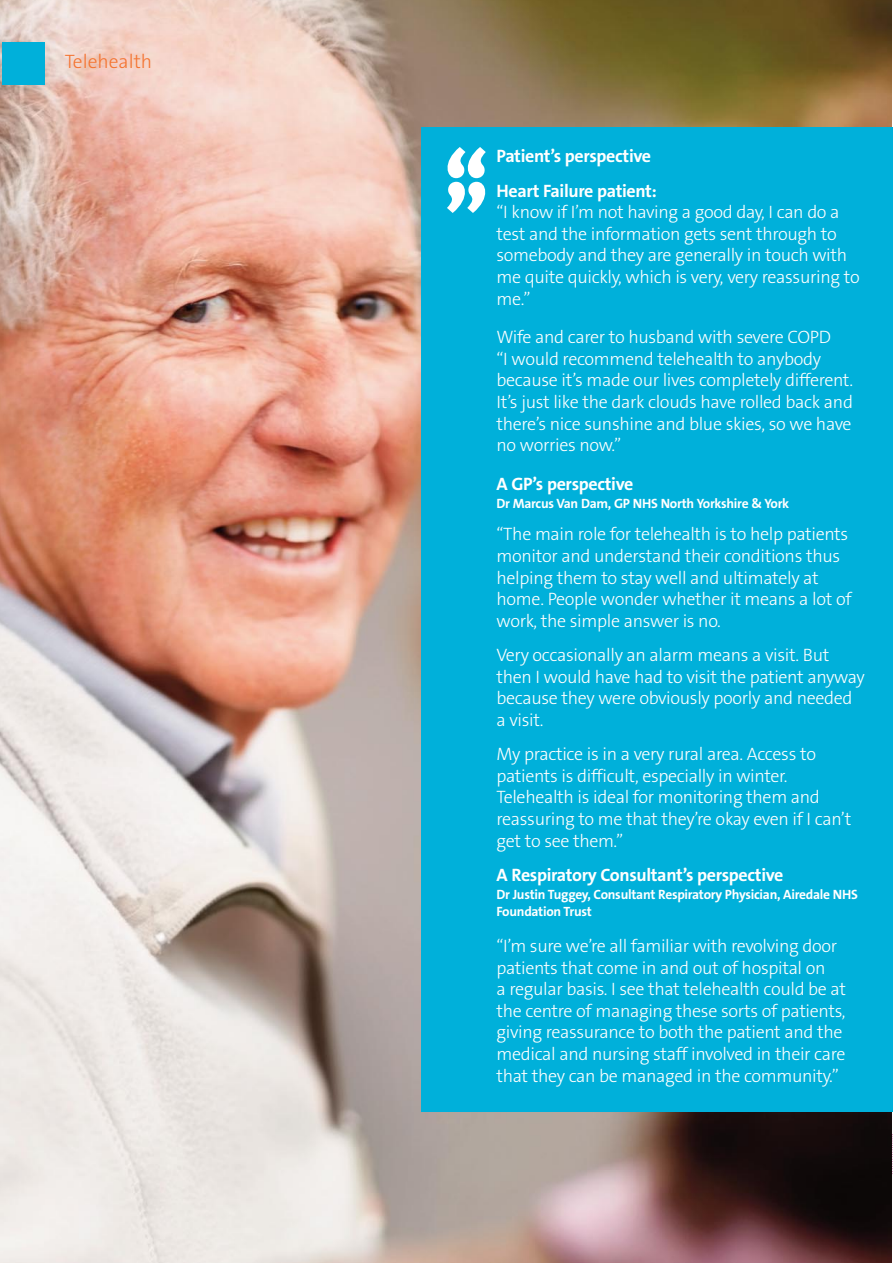
<style>
.page{position:relative;width:893px;height:1263px;background:#fff}
.page>*{position:absolute;margin:0;border:0;box-sizing:border-box;transform-origin:0 0}
.t1{font:900 78px "The Sans B W9";color:#fff}
.t2{font:300 19.5px "The Sans B W3";color:#f47431}
.t3{font:300 18px/21.6px "The Sans B W3";letter-spacing:-.02em;color:#fff}
.t4{font:700 18px/34.3px "The Sans B W7";letter-spacing:-.02em;color:#fff}
.t5{font:700 13.5px/16.2px "The Sans B W7";letter-spacing:-.02em;color:#fff}
</style>
<div class="page">
<img style="left:0;top:0;width:891px;height:1263px">
<div style="left:2px;top:43px;width:42px;height:42px;background:#00b0da"></div>
<div style="left:421px;top:128px;width:472px;height:984px;background:#00b0da"></div>
<p class="t2" style="left:65px;top:54px;width:89px">Telehealth</p>
<h1 class="t1" style="left:444px;top:134px;width:45px">“</h1>
<h1 class="t1" style="left:488px;top:226px;width:45px;rotate:-180deg">“</h1>
<p class="t4" style="left:496px;top:140px;width:162px">Patient’s perspective<br>Heart Failure patient:</p>
<p class="t3" style="left:496px;top:203px;width:365px">“I know if I’m not having a good day, I can do a test and the information gets sent through to somebody and they are generally in touch with me quite quickly, which is very, very reassuring to me.”</p>
<p class="t3" style="left:496px;top:328px;width:358px">Wife and carer to husband with severe COPD<br>“I would recommend telehealth to anybody because it’s made our lives completely different.<br>It’s just like the dark clouds have rolled back and there’s nice sunshine and blue skies, so we have no worries now.”</p>
<p class="t4" style="left:496px;top:467px;width:138px">A GP’s perspective</p>
<p class="t5" style="left:496px;top:496px;width:294px">Dr Marcus Van Dam, GP NHS North Yorkshire &amp; York</p>
<p class="t3" style="left:496px;top:525px;width:357px">“The main role for telehealth is to help patients monitor and understand their conditions thus helping them to stay well and ultimately at home. People wonder whether it means a lot of work, the simple answer is no.</p>
<p class="t3" style="left:496px;top:646px;width:370px">Very occasionally an alarm means a visit. But then I would have had to visit the patient anyway because they were obviously poorly and needed a visit.</p>
<p class="t3" style="left:496px;top:745px;width:356px">My practice is in a very rural area. Access to patients is difficult, especially in winter.<br>Telehealth is ideal for monitoring them and reassuring to me that they’re okay even if I can’t get to see them.”</p>
<p class="t4" style="left:496px;top:859px;width:288px">A Respiratory Consultant’s perspective</p>
<p class="t5" style="left:496px;top:887px;width:363px">Dr Justin Tuggey, Consultant Respiratory Physician, Airedale NHS<br>Foundation Trust</p>
<p class="t3" style="left:496px;top:937px;width:351px">“I’m sure we’re all familiar with revolving door patients that come in and out of hospital on<br>a regular basis. I see that telehealth could be at the centre of managing these sorts of patients, giving reassurance to both the patient and the medical and nursing staff involved in their care that they can be managed in the community.”</p>
</div>
